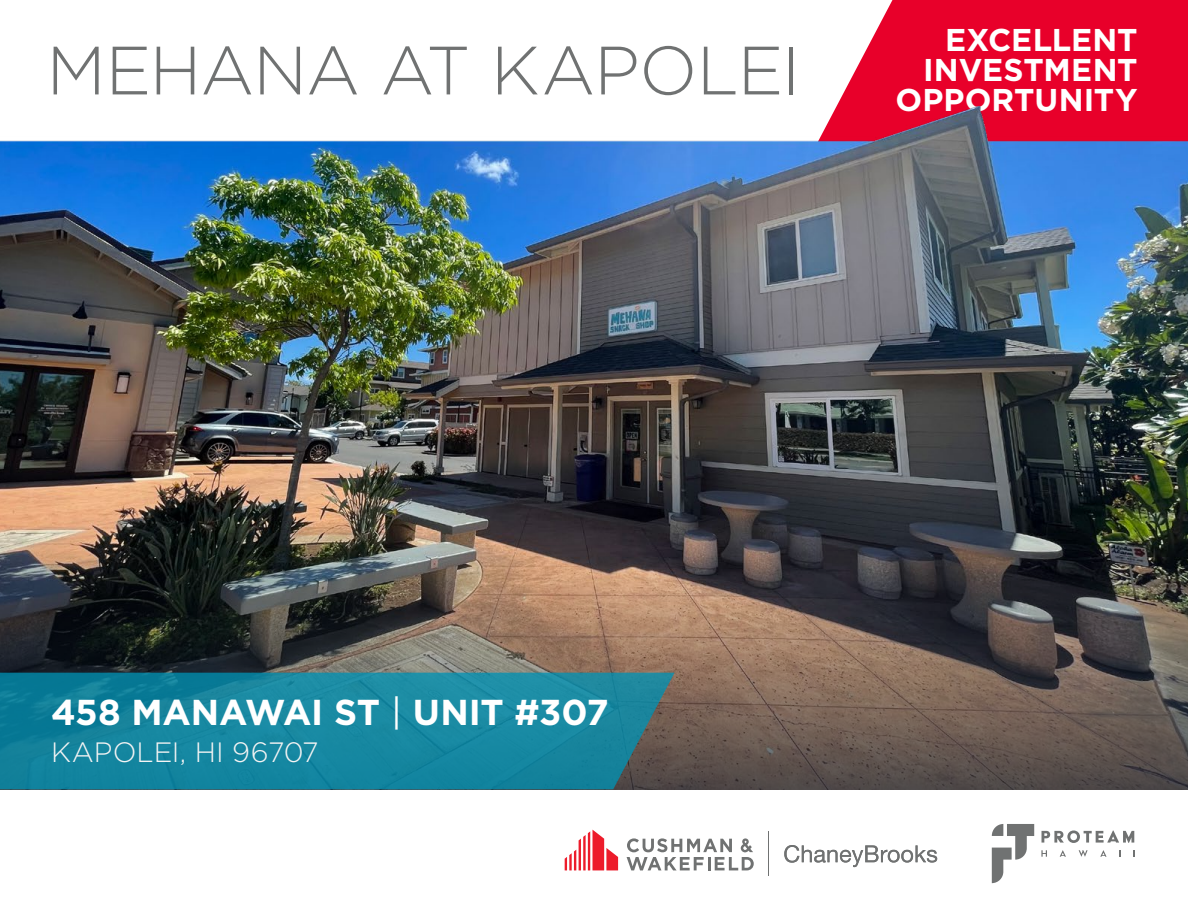
<style>
.page{position:relative;width:1188px;height:918px;background:#fff}
.page>*{position:absolute;margin:0;border:0;box-sizing:border-box;transform-origin:0 0}
.t1{font:300 68.25px "Gotham";letter-spacing:-.015em;color:#707272}
.t2{font:700 36px "Gotham";letter-spacing:-.005em;color:#fff}
.t3{font:700 31.5px/30px "Gotham";color:#fff;text-align:right}
.t4{font:300 28.05px "Gotham";letter-spacing:-.005em;color:#f4f4f4}
.s1{font-weight:400}
</style>
<div class="page">
<svg style="left:838px;top:0;width:350px;height:103px;fill:#e8002a"></svg>
<img style="left:0;top:103px;width:1188px;height:433px">
<img style="left:0;top:536px;width:1188px;height:253px">
<svg style="left:565px;top:830px;width:53px;height:40px"></svg>
<svg style="left:627px;top:838px;width:127px;height:32px"></svg>
<hr style="left:769px;top:831px;width:1px;height:45px;background:#707272">
<svg style="left:784px;top:845px;width:153px;height:22px"></svg>
<svg style="left:1042px;top:830px;width:92px;height:13px"></svg>
<svg style="left:1041px;top:850px;width:6px;height:7px"></svg>
<svg style="left:1060px;top:850px;width:6px;height:7px"></svg>
<svg style="left:1079px;top:850px;width:9px;height:7px"></svg>
<svg style="left:1100px;top:850px;width:7px;height:7px"></svg>
<svg style="left:992px;top:824px;width:42px;height:59px"></svg>
<svg style="left:0;top:673px;width:675px;height:116px;fill:#16869f"></svg>
<h1 class="t1" style="left:46px;top:27px;width:755px">MEHANA AT KAPOLEI</h1>
<p class="t3" style="left:923px;top:25px;width:216px">EXCELLENT<br>INVESTMENT</p>
<p class="t3" style="left:896px;top:85px;width:244px">OPPORTUNITY</p>
<p class="t2" style="left:51px;top:688px;width:559px">458 MANAWAI ST <span class="s1">|</span> UNIT #307</p>
<p class="t4" style="left:51px;top:735px;width:269px">KAPOLEI, HI 96707</p>
</div>
